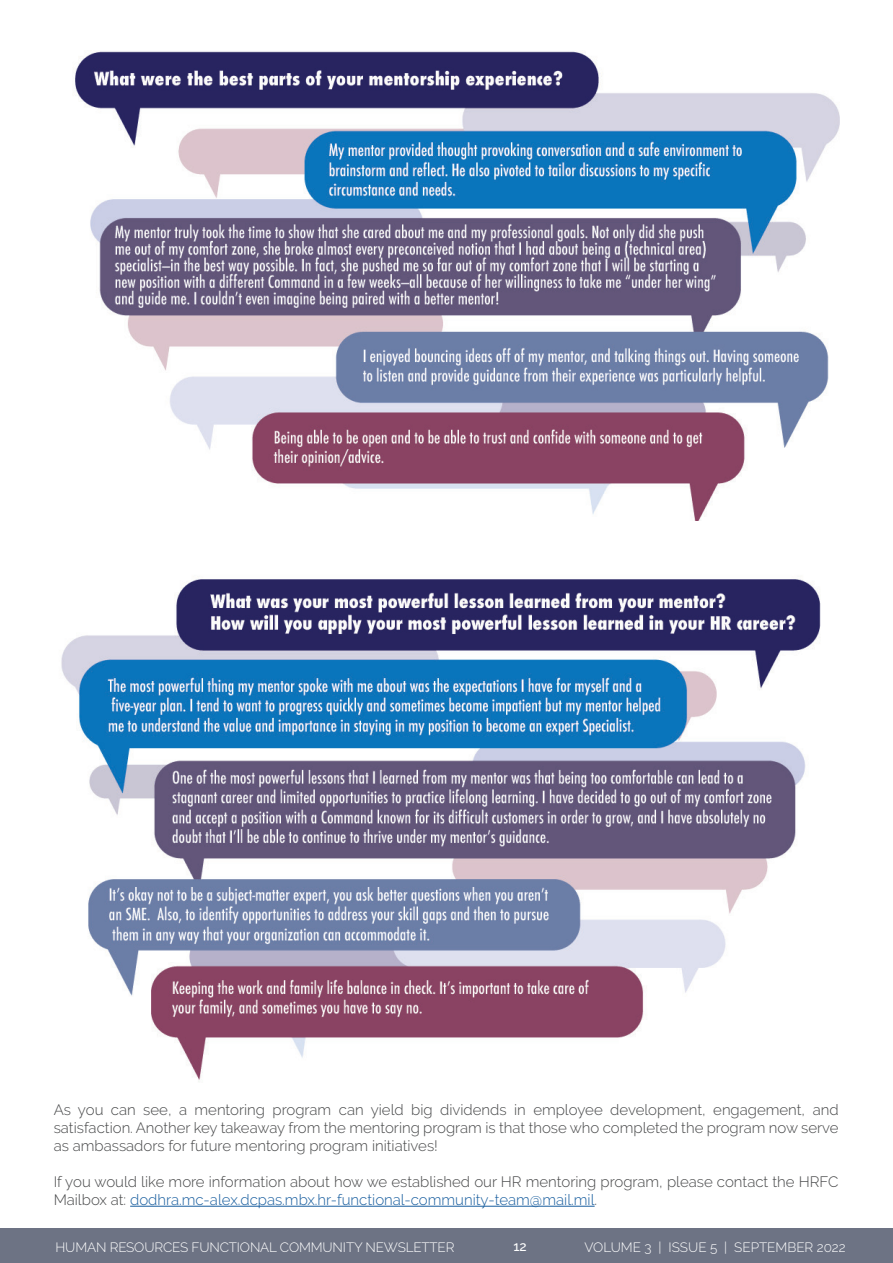
<style>
.page{position:relative;width:893px;height:1263px;background:#fff}
.page>*{position:absolute;margin:0;border:0;box-sizing:border-box;transform-origin:0 0}
.t1{font:300 15px/18px "Raleway";color:#454647;text-align:justify}
.t2{font:300 13.5px "Raleway";letter-spacing:-.01em;color:#fff}
.t3{font:500 13.5px "Raleway";color:#fff}
.s1{color:#175d9e}
</style>
<div class="page">
<div style="left:0;top:1228px;width:893px;height:35px;background:#6d7384"></div>
<img style="left:73px;top:51px;width:767px;height:470px">
<img style="left:61px;top:579px;width:760px;height:503px">
<hr style="left:130px;top:1206px;width:465px;height:1px;background:#175d9e">
<p class="t1" style="left:54px;top:1101px;width:786px">As you can see, a mentoring program can yield big dividends in employee development, engagement, and satisfaction. Another key takeaway from the mentoring program is that those who completed the program now serve as ambassadors for future mentoring program initiatives!</p>
<p class="t1" style="left:54px;top:1173px;width:786px">If you would like more information about how we established our HR mentoring program, please contact the HRFC<br>Mailbox at: <span class="s1">dodhra.mc-alex.dcpas.mbx.hr-functional-community-team@mail.mil</span>.</p>
<p class="t2" style="left:55px;top:1239px;width:400px">HUMAN RESOURCES FUNCTIONAL COMMUNITY NEWSLETTER</p>
<p class="t3" style="left:513px;top:1238px;width:15px">12</p>
<p class="t2" style="left:584px;top:1239px;width:263px">VOLUME 3 | ISSUE 5 | SEPTEMBER 2022</p>
</div>
